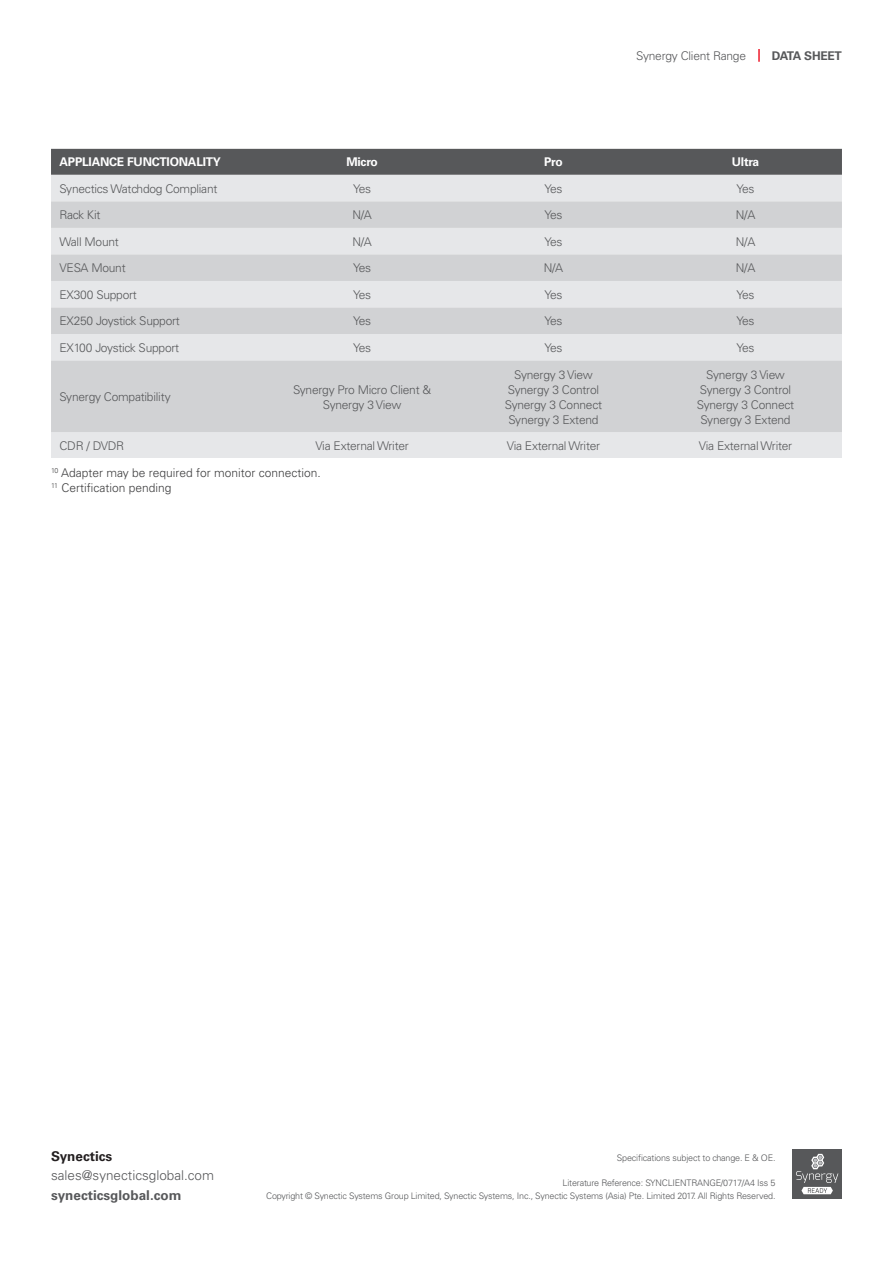
<style>
.page{position:relative;width:893px;height:1263px;background:#fff}
.page>*{position:absolute;margin:0;border:0;box-sizing:border-box;transform-origin:0 0}
.t1{font:300 13.5px "Univers";color:#57585a}
.t2{font:700 13.5px "Univers";color:#57585a}
.t3{font:700 13.5px "Univers";color:#231f20}
.t4{font:300 12px/15px "Univers";letter-spacing:-.02em;color:#57585a;text-align:center}
.t5{font:300 12px/15px "Univers";color:#3e3e3f}
.t6{font:700 12px "Univers";letter-spacing:-.02em;color:#fff}
.t7{font:700 12px "Univers";letter-spacing:-.02em;color:#57585a}
.t8{font:300 9px/13.5px "Univers";letter-spacing:-.02em;color:#57585a;text-align:right}
</style>
<div class="page">
<svg style="left:758px;top:49px;width:2px;height:13px"></svg>
<div style="left:793px;top:1150px;width:49px;height:49px;background:#57585a"></div>
<svg style="left:796px;top:1154px;width:42px;height:40px"></svg>
<div style="left:51px;top:149px;width:791px;height:26px;background:#57585a"></div>
<div style="left:51px;top:175px;width:791px;height:283px;background:#e6e7e9"></div>
<svg style="left:51px;top:201px;width:791px;height:231px;background:#d8d9db"></svg>
<p class="t4" style="left:636px;top:48px;width:111px">Synergy Client Range</p>
<p class="t7" style="left:772px;top:48px;width:72px">DATA SHEET</p>
<p class="t6" style="left:60px;top:155px;width:163px">APPLIANCE FUNCTIONALITY</p>
<p class="t6" style="left:346px;top:155px;width:33px">Micro</p>
<p class="t6" style="left:544px;top:155px;width:20px">Pro</p>
<p class="t6" style="left:732px;top:155px;width:29px">Ultra</p>
<p class="t4" style="left:60px;top:181px;width:159px">Synectics Watchdog Compliant</p>
<p class="t4" style="left:353px;top:181px;width:19px">Yes</p>
<p class="t4" style="left:545px;top:181px;width:19px">Yes</p>
<p class="t4" style="left:737px;top:181px;width:19px">Yes</p>
<p class="t4" style="left:60px;top:208px;width:42px">Rack Kit</p>
<p class="t4" style="left:352px;top:208px;width:21px">N/A</p>
<p class="t4" style="left:545px;top:208px;width:19px">Yes</p>
<p class="t4" style="left:736px;top:208px;width:21px">N/A</p>
<p class="t4" style="left:60px;top:234px;width:61px">Wall Mount</p>
<p class="t4" style="left:352px;top:234px;width:21px">N/A</p>
<p class="t4" style="left:545px;top:234px;width:19px">Yes</p>
<p class="t4" style="left:736px;top:234px;width:21px">N/A</p>
<p class="t4" style="left:60px;top:261px;width:68px">VESA Mount</p>
<p class="t4" style="left:353px;top:261px;width:19px">Yes</p>
<p class="t4" style="left:544px;top:261px;width:21px">N/A</p>
<p class="t4" style="left:736px;top:261px;width:21px">N/A</p>
<p class="t4" style="left:60px;top:287px;width:79px">EX300 Support</p>
<p class="t4" style="left:353px;top:287px;width:19px">Yes</p>
<p class="t4" style="left:545px;top:287px;width:19px">Yes</p>
<p class="t4" style="left:737px;top:287px;width:19px">Yes</p>
<p class="t4" style="left:60px;top:314px;width:122px">EX250 Joystick Support</p>
<p class="t4" style="left:353px;top:314px;width:19px">Yes</p>
<p class="t4" style="left:545px;top:314px;width:19px">Yes</p>
<p class="t4" style="left:737px;top:314px;width:19px">Yes</p>
<p class="t4" style="left:60px;top:340px;width:121px">EX100 Joystick Support</p>
<p class="t4" style="left:353px;top:340px;width:19px">Yes</p>
<p class="t4" style="left:545px;top:340px;width:19px">Yes</p>
<p class="t4" style="left:737px;top:340px;width:19px">Yes</p>
<p class="t4" style="left:60px;top:389px;width:113px">Synergy Compatibility</p>
<p class="t4" style="left:293px;top:382px;width:140px">Synergy Pro Micro Client &amp;<br>Synergy 3 View</p>
<p class="t4" style="left:505px;top:367px;width:99px">Synergy 3 View<br>Synergy 3 Control<br>Synergy 3 Connect<br>Synergy 3 Extend</p>
<p class="t4" style="left:697px;top:367px;width:99px">Synergy 3 View<br>Synergy 3 Control<br>Synergy 3 Connect<br>Synergy 3 Extend</p>
<p class="t4" style="left:60px;top:438px;width:66px">CDR / DVDR</p>
<p class="t4" style="left:315px;top:438px;width:95px">Via External Writer</p>
<p class="t4" style="left:507px;top:438px;width:95px">Via External Writer</p>
<p class="t4" style="left:699px;top:438px;width:95px">Via External Writer</p>
<p class="t5" style="left:51px;top:465px;width:271px"><sup>10</sup> Adapter may be required for monitor connection.<br><sup>11</sup> Certification pending</p>
<p class="t3" style="left:51px;top:1148px;width:63px">Synectics</p>
<p class="t1" style="left:51px;top:1167px;width:165px">sales@synecticsglobal.com</p>
<p class="t2" style="left:51px;top:1187px;width:132px">synecticsglobal.com</p>
<p class="t8" style="left:617px;top:1151px;width:160px">Specifications subject to change. E &amp; OE.</p>
<p class="t8" style="left:266px;top:1176px;width:511px">Literature Reference: SYNCLIENTRANGE/0717/A4 Iss 5<br>Copyright © Synectic Systems Group Limited, Synectic Systems, Inc., Synectic Systems (Asia) Pte. Limited 2017. All Rights Reserved.</p>
</div>
